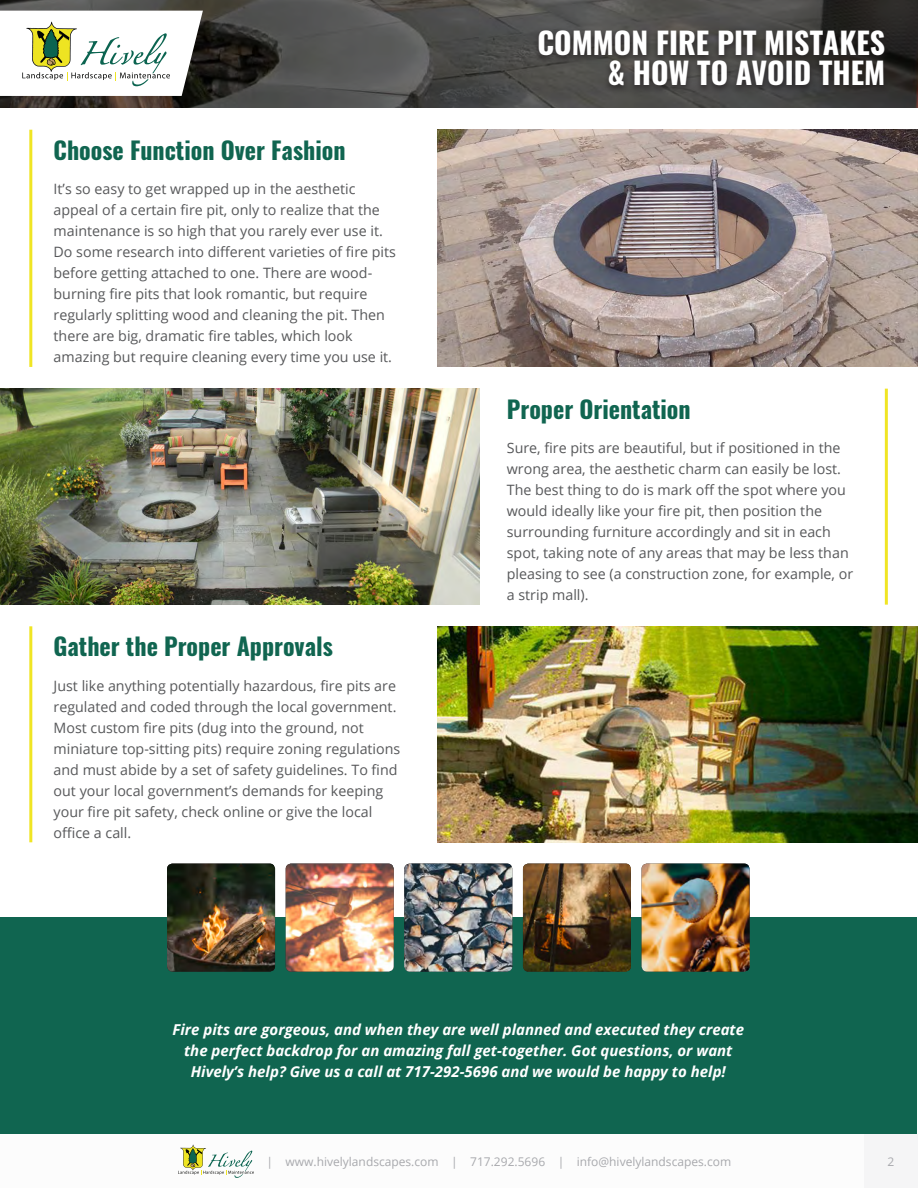
<style>
.page{position:relative;width:918px;height:1188px;background:#fff}
.page>*{position:absolute;margin:0;border:0;box-sizing:border-box;transform-origin:0 0}
.t1{font:700 30px/30px "Oswald";color:#fff;text-align:right}
.t2{font:700 24px "Oswald";color:#106550}
.t3{font:italic 700 15px/21px "Open Sans";color:#fff;text-align:center}
.t4{font:14.25px/21px "Open Sans";color:#57585a}
.t5{font:12px "Open Sans";color:#a8a9ad}
</style>
<div class="page">
<svg style="left:0;top:0;width:918px;height:108px;background:#484745"></svg>
<div style="left:532px;top:27px;width:358px;height:68px;background:#231f20;opacity:.8"></div>
<svg style="left:0;top:11px;width:203px;height:85px"></svg>
<svg style="left:178px;top:1145px;width:76px;height:33px"></svg>
<div style="left:864px;top:1134px;width:54px;height:54px;background:#f5f5f6"></div>
<div style="left:0;top:918px;width:917px;height:216px;background:#106550"></div>
<img style="left:286px;top:864px;width:108px;height:108px">
<img style="left:404px;top:864px;width:108px;height:108px">
<img style="left:167px;top:864px;width:108px;height:108px">
<img style="left:523px;top:864px;width:108px;height:108px">
<img style="left:642px;top:864px;width:108px;height:108px">
<img style="left:437px;top:130px;width:481px;height:237px">
<img style="left:437px;top:626px;width:481px;height:216px">
<img style="left:0;top:389px;width:480px;height:216px">
<hr style="left:29px;top:130px;width:3px;height:237px;background:#f0e524">
<hr style="left:29px;top:626px;width:3px;height:216px;background:#f0e524">
<hr style="left:885px;top:389px;width:3px;height:216px;background:#f0e524">
<h2 class="t2" style="left:54px;top:133px;width:293px">Choose Function Over Fashion</h2>
<p class="t4" style="left:54px;top:178px;width:344px">It’s so easy to get wrapped up in the aesthetic appeal of a certain fire pit, only to realize that the maintenance is so high that you rarely ever use it.<br>Do some research into different varieties of fire pits before getting attached to one. There are wood&shy;burning fire pits that look romantic, but require regularly splitting wood and cleaning the pit. Then there are big, dramatic fire tables, which look amazing but require cleaning every time you use it.</p>
<h2 class="t2" style="left:54px;top:630px;width:281px">Gather the Proper Approvals</h2>
<p class="t4" style="left:54px;top:675px;width:348px">Just like anything potentially hazardous, fire pits are regulated and coded through the local government.<br>Most custom fire pits (dug into the ground, not miniature top-sitting pits) require zoning regulations and must abide by a set of safety guidelines. To find out your local government’s demands for keeping your fire pit safety, check online or give the local office a call.</p>
<h1 class="t1" style="left:537px;top:29px;width:349px">COMMON FIRE PIT MISTAKES &amp; HOW TO AVOID THEM</h1>
<h2 class="t2" style="left:507px;top:392px;width:185px">Proper Orientation</h2>
<p class="t4" style="left:507px;top:437px;width:348px">Sure, fire pits are beautiful, but if positioned in the wrong area, the aesthetic charm can easily be lost.<br>The best thing to do is mark off the spot where you would ideally like your fire pit, then position the surrounding furniture accordingly and sit in each spot, taking note of any areas that may be less than pleasing to see (a construction zone, for example, or a strip mall).</p>
<p class="t3" style="left:173px;top:1019px;width:573px">Fire pits are gorgeous, and when they are well planned and executed they create the perfect backdrop for an amazing fall get-together. Got questions, or want<br>Hively’s help? Give us a call at 717-292-5696 and we would be happy to help!</p>
<p class="t5" style="left:266px;top:1153px;width:466px">| www.hivelylandscapes.com | 717.292.5696 | info@hivelylandscapes.com</p>
<p class="t5" style="left:888px;top:1153px;width:8px">2</p>
</div>
